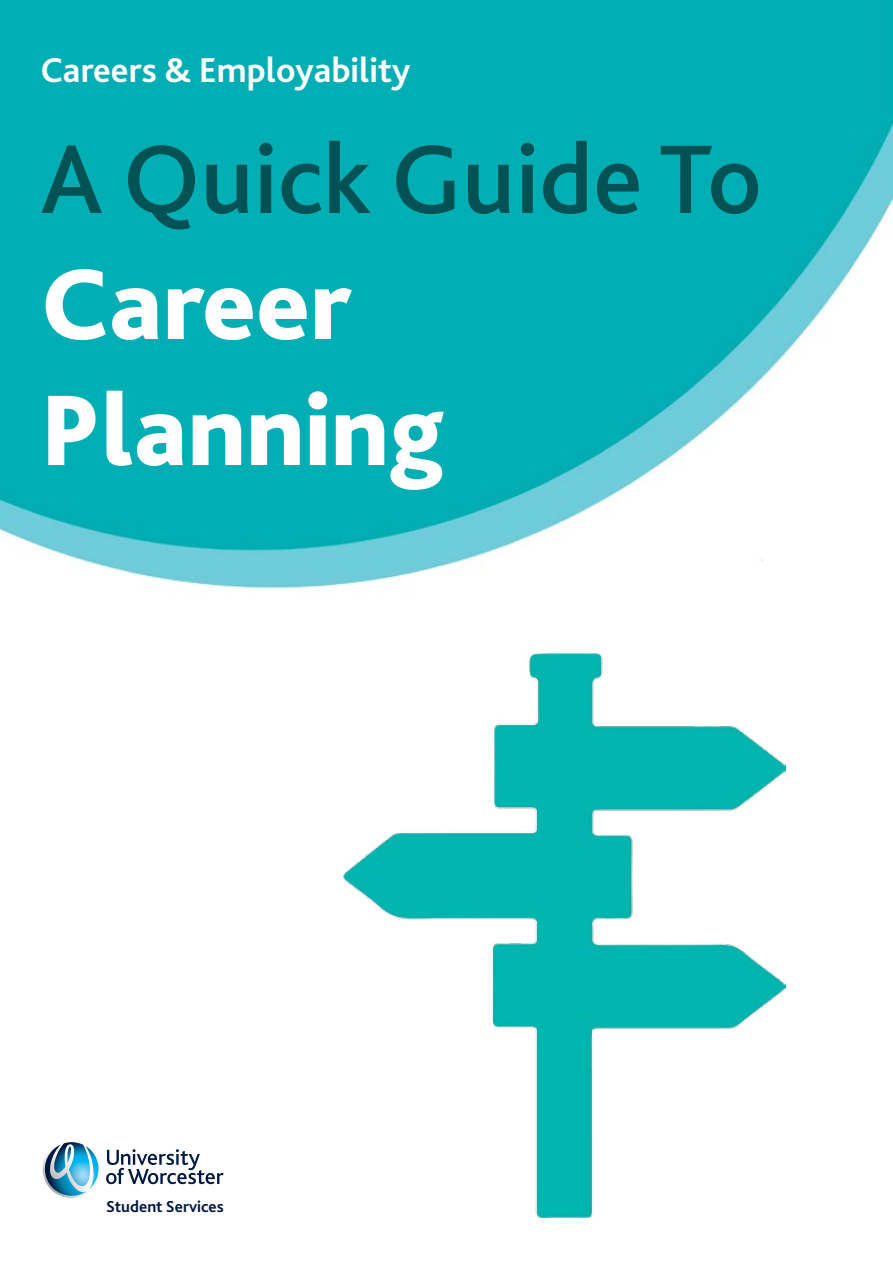
<style>
.page{position:relative;width:893px;height:1263px;background:#fff}
.page>*{position:absolute;margin:0;border:0;box-sizing:border-box;transform-origin:0 0}
.t1{font:800 105px/126px "Bliss 2";color:#fff}
.t2{font:500 102px "Bliss 2";color:#005254}
.t3{font:700 36px "Bliss 2";color:#fff}
.t4{font:700 16.65px "Bliss 2";color:#001844}
</style>
<div class="page">
<img style="left:0;top:0;width:893px;height:589px">
<svg style="left:45px;top:1154px;width:15px;height:42px"></svg>
<svg style="left:106px;top:1149px;width:118px;height:35px"></svg>
<svg style="left:43px;top:1140px;width:58px;height:58px"></svg>
<img style="left:344px;top:653px;width:441px;height:564px">
<p class="t3" style="left:40px;top:48px;width:372px">Careers &amp; Employability</p>
<h2 class="t2" style="left:40px;top:116px;width:723px">A Quick Guide To</h2>
<h1 class="t1" style="left:40px;top:239px;width:405px">Career<br>Planning</h1>
<p class="t4" style="left:106px;top:1196px;width:119px">Student Services</p>
</div>
